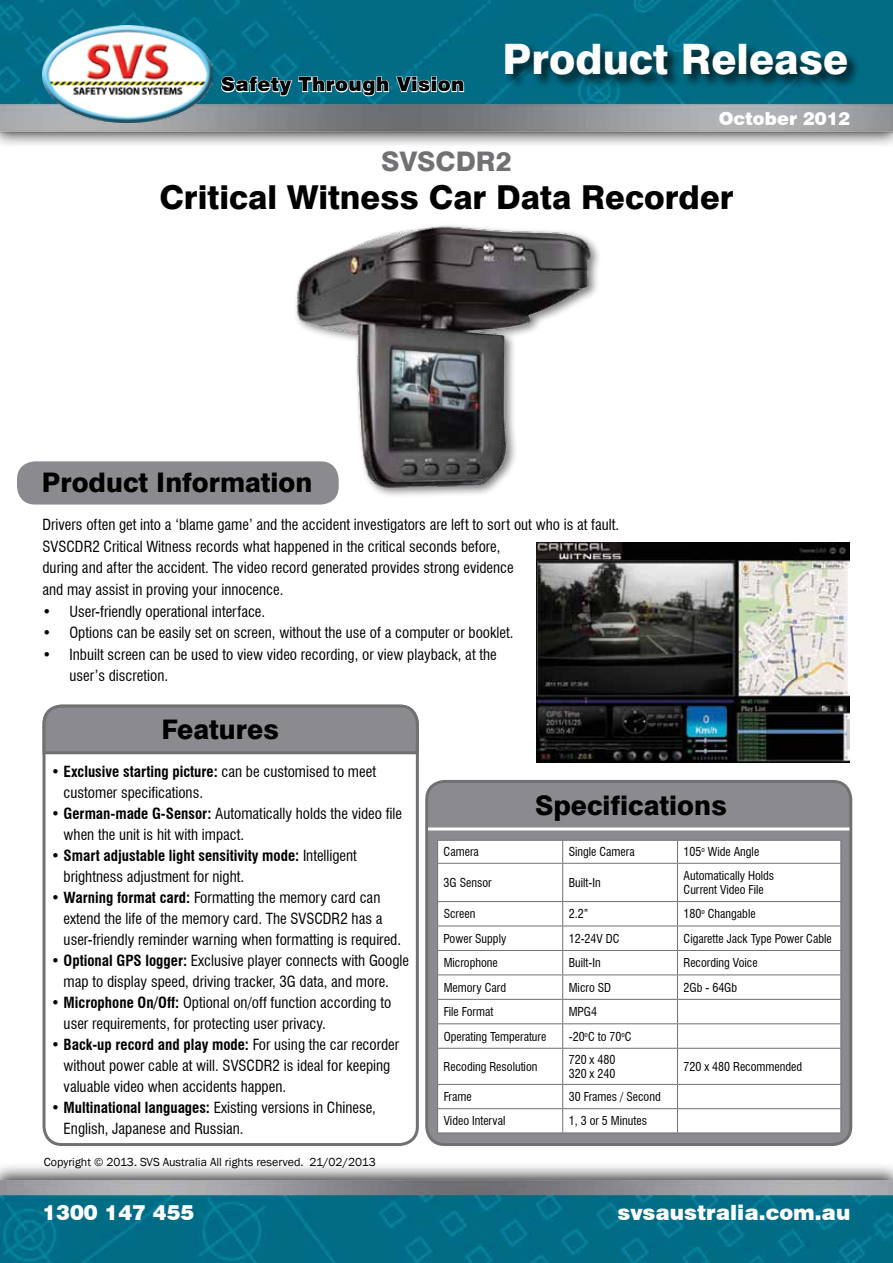
<style>
.page{position:relative;width:893px;height:1263px;background:#fff}
.page>*{position:absolute;margin:0;border:0;box-sizing:border-box;transform-origin:0 0}
.t1{font:800 42px "Swiss 721 BT";color:#fff}
.t2{font:800 33px "Swiss 721 BT";color:#000}
.t3{font:800 27px "Swiss 721 BT";color:#000}
.t4{font:800 27px "Swiss 721 BT";color:#717073}
.t5{font:900 21px "Swiss 721 BT";color:#fff}
.t6{font:900 19.5px "Swiss 721 BT";letter-spacing:.025em;color:#000}
.t7{font:900 18px "Swiss 721 BT";color:#fff}
.t8{font:condensed 15px/21px "Swiss 721 BT";color:#000}
.t9{font:condensed 12px/14.4px "Swiss 721 BT";color:#000}
.t10{font:12px "Franklin Gothic";color:#000}
.s1{font-weight:700}
</style>
<div class="page">
<div style="left:0;top:1161px;width:893px;height:102px;background:#000;opacity:.75"></div>
<img style="left:0;top:1180px;width:893px;height:83px">
<div style="left:0;top:0;width:893px;height:149px;background:#f7f7f7"></div>
<img style="left:0;top:0;width:893px;height:143px">
<img style="left:43px;top:26px;width:170px;height:96px">
<div style="left:503px;top:42px;width:358px;height:47px;background:#000;opacity:.75"></div>
<svg style="left:220px;top:75px;width:245px;height:22px"></svg>
<div style="left:43px;top:705px;width:376px;height:441px;border:3px solid #717073;border-radius:18px"></div>
<svg style="left:42px;top:704px;width:377px;height:52px;background:#8d8c8f"></svg>
<div style="left:427px;top:781px;width:424px;height:363px;background:#8b8a8e;border-radius:18px"></div>
<div style="left:425px;top:780px;width:427px;height:366px;border:3px solid #717073;border-radius:18px"></div>
<hr style="left:428px;top:827px;width:421px;height:3px;background:#fff">
<div style="left:17px;top:461px;width:322px;height:43px;background:#8b8a8e;border-radius:18px"></div>
<div style="left:293px;top:222px;width:309px;height:276px;background:#000;opacity:.5"></div>
<img style="left:293px;top:223px;width:300px;height:267px">
<div style="left:438px;top:841px;width:402px;height:291px;background:#fff"></div>
<hr style="left:437px;top:840px;width:126px;height:1px;background:#717073">
<svg style="left:437px;top:841px;width:1px;height:22px"></svg>
<hr style="left:563px;top:840px;width:114px;height:1px;background:#717073">
<svg style="left:562px;top:841px;width:1px;height:22px"></svg>
<hr style="left:677px;top:840px;width:164px;height:1px;background:#717073">
<svg style="left:677px;top:841px;width:1px;height:22px"></svg>
<svg style="left:840px;top:841px;width:1px;height:22px"></svg>
<hr style="left:437px;top:863px;width:126px;height:1px;background:#717073">
<hr style="left:437px;top:864px;width:1px;height:37px;background:#717073">
<hr style="left:563px;top:863px;width:114px;height:1px;background:#717073">
<hr style="left:562px;top:864px;width:1px;height:37px;background:#717073">
<hr style="left:677px;top:863px;width:164px;height:1px;background:#717073">
<hr style="left:677px;top:864px;width:1px;height:37px;background:#717073">
<hr style="left:840px;top:864px;width:1px;height:37px;background:#717073">
<hr style="left:437px;top:901px;width:126px;height:1px;background:#717073">
<hr style="left:563px;top:901px;width:114px;height:1px;background:#717073">
<hr style="left:677px;top:901px;width:164px;height:1px;background:#717073">
<hr style="left:437px;top:926px;width:126px;height:1px;background:#717073">
<hr style="left:563px;top:926px;width:114px;height:1px;background:#717073">
<hr style="left:677px;top:926px;width:164px;height:1px;background:#717073">
<hr style="left:437px;top:950px;width:126px;height:1px;background:#717073">
<hr style="left:563px;top:950px;width:114px;height:1px;background:#717073">
<hr style="left:677px;top:950px;width:164px;height:1px;background:#717073">
<hr style="left:437px;top:974px;width:126px;height:1px;background:#717073">
<hr style="left:563px;top:974px;width:114px;height:1px;background:#717073">
<hr style="left:677px;top:974px;width:164px;height:1px;background:#717073">
<hr style="left:437px;top:999px;width:126px;height:1px;background:#717073">
<hr style="left:563px;top:999px;width:114px;height:1px;background:#717073">
<hr style="left:677px;top:999px;width:164px;height:1px;background:#717073">
<hr style="left:437px;top:1023px;width:126px;height:1px;background:#717073">
<svg style="left:437px;top:902px;width:1px;height:146px"></svg>
<hr style="left:563px;top:1023px;width:114px;height:1px;background:#717073">
<svg style="left:562px;top:902px;width:1px;height:146px"></svg>
<hr style="left:677px;top:1023px;width:164px;height:1px;background:#717073">
<svg style="left:677px;top:902px;width:1px;height:146px"></svg>
<svg style="left:840px;top:902px;width:1px;height:146px"></svg>
<hr style="left:437px;top:1048px;width:126px;height:1px;background:#717073">
<hr style="left:437px;top:1049px;width:1px;height:35px;background:#717073">
<hr style="left:563px;top:1048px;width:114px;height:1px;background:#717073">
<hr style="left:562px;top:1049px;width:1px;height:35px;background:#717073">
<hr style="left:677px;top:1048px;width:164px;height:1px;background:#717073">
<hr style="left:677px;top:1049px;width:1px;height:35px;background:#717073">
<hr style="left:840px;top:1049px;width:1px;height:35px;background:#717073">
<hr style="left:437px;top:1084px;width:126px;height:1px;background:#717073">
<hr style="left:563px;top:1084px;width:114px;height:1px;background:#717073">
<hr style="left:677px;top:1084px;width:164px;height:1px;background:#717073">
<hr style="left:437px;top:1108px;width:126px;height:1px;background:#717073">
<svg style="left:437px;top:1085px;width:1px;height:47px"></svg>
<hr style="left:563px;top:1108px;width:114px;height:1px;background:#717073">
<svg style="left:562px;top:1085px;width:1px;height:47px"></svg>
<hr style="left:677px;top:1108px;width:164px;height:1px;background:#717073">
<svg style="left:677px;top:1085px;width:1px;height:47px"></svg>
<svg style="left:840px;top:1085px;width:1px;height:47px"></svg>
<hr style="left:437px;top:1132px;width:126px;height:1px;background:#717073">
<hr style="left:563px;top:1132px;width:114px;height:1px;background:#717073">
<hr style="left:677px;top:1132px;width:164px;height:1px;background:#717073">
<img style="left:536px;top:542px;width:314px;height:221px">
<h3 class="t6" style="left:221px;top:73px;width:245px">Safety Through Vision</h3>
<h1 class="t1" style="left:503px;top:34px;width:347px">Product Release</h1>
<p class="t7" style="left:719px;top:108px;width:133px">October 2012</p>
<h3 class="t4" style="left:381px;top:145px;width:132px">SVSCDR2</h3>
<h2 class="t2" style="left:159px;top:177px;width:576px">Critical Witness Car Data Recorder</h2>
<h3 class="t3" style="left:42px;top:466px;width:272px">Product Information</h3>
<p class="t8" style="left:43px;top:514px;width:578px;line-height:21.6px">Drivers often get into a ‘blame game’ and the accident investigators are left to sort out who is at fault.<br>SVSCDR2 Critical Witness records what happened in the critical seconds before,<br>during and after the accident. The video record generated provides strong evidence<br>and may assist in proving your innocence.</p>
<p class="t8" style="left:43px;top:601px;width:224px">• User-friendly operational interface.</p>
<p class="t8" style="left:43px;top:622px;width:472px">• Options can be easily set on screen, without the use of a computer or booklet.</p>
<p class="t8" style="left:70px;top:643px;width:429px;line-height:21.6px;text-indent:-27px">• Inbuilt screen can be used to view video recording, or view playback, at the user’s discretion.</p>
<h3 class="t3" style="left:161px;top:713px;width:119px">Features</h3>
<p class="t8" style="left:64px;top:761px;width:314px;text-indent:-13px"><span class="s1">• Exclusive starting picture:</span> can be customised to meet customer specifications.</p>
<p class="t8" style="left:64px;top:803px;width:340px;text-indent:-13px"><span class="s1">• German-made G-Sensor:</span> Automatically holds the video file when the unit is hit with impact.</p>
<p class="t8" style="left:64px;top:845px;width:295px;text-indent:-13px"><span class="s1">• Smart adjustable light sensitivity mode:</span> Intelligent brightness adjustment for night.</p>
<p class="t8" style="left:64px;top:887px;width:339px;text-indent:-13px"><span class="s1">• Warning format card:</span> Formatting the memory card can extend the life of the memory card. The SVSCDR2 has a user-friendly reminder warning when formatting is required.</p>
<p class="t8" style="left:51px;top:950px;width:360px;text-align:center"><span class="s1">• Optional GPS logger:</span> Exclusive player connects with Google map to display speed, driving tracker, 3G data, and more.</p>
<p class="t8" style="left:64px;top:992px;width:329px;text-indent:-13px"><span class="s1">• Microphone On/Off:</span> Optional on/off function according to user requirements, for protecting user privacy.</p>
<p class="t8" style="left:64px;top:1034px;width:337px;text-indent:-13px"><span class="s1">• Back-up record and play mode:</span> For using the car recorder without power cable at will. SVSCDR2 is ideal for keeping valuable video when accidents happen.</p>
<p class="t8" style="left:64px;top:1097px;width:314px;text-indent:-13px"><span class="s1">• Multinational languages:</span> Existing versions in Chinese,<br>English, Japanese and Russian.</p>
<p class="t10" style="left:44px;top:1155px;width:333px">Copyright © 2013. SVS Australia All rights reserved. 21/02/2013</p>
<h3 class="t3" style="left:535px;top:789px;width:193px">Specifications</h3>
<p class="t9" style="left:444px;top:845px;width:37px">Camera</p>
<p class="t9" style="left:569px;top:845px;width:67px">Single Camera</p>
<p class="t9" style="left:683px;top:845px;width:77px">105<sup>o</sup> Wide Angle</p>
<p class="t9" style="left:444px;top:875px;width:50px">3G Sensor</p>
<p class="t9" style="left:569px;top:875px;width:34px">Built-In</p>
<p class="t9" style="left:683px;top:868px;width:92px">Automatically Holds<br>Current Video File</p>
<p class="t9" style="left:444px;top:907px;width:33px">Screen</p>
<p class="t9" style="left:569px;top:907px;width:21px">2.2”</p>
<p class="t9" style="left:684px;top:907px;width:74px">180<sup>o</sup> Changable</p>
<p class="t9" style="left:444px;top:931px;width:64px">Power Supply</p>
<p class="t9" style="left:569px;top:931px;width:52px">12-24V DC</p>
<p class="t9" style="left:683px;top:931px;width:150px">Cigarette Jack Type Power Cable</p>
<p class="t9" style="left:444px;top:956px;width:56px">Microphone</p>
<p class="t9" style="left:569px;top:956px;width:34px">Built-In</p>
<p class="t9" style="left:684px;top:956px;width:76px">Recording Voice</p>
<p class="t9" style="left:444px;top:980px;width:64px">Memory Card</p>
<p class="t9" style="left:569px;top:980px;width:44px">Micro SD</p>
<p class="t9" style="left:684px;top:980px;width:55px">2Gb - 64Gb</p>
<p class="t9" style="left:444px;top:1004px;width:51px">File Format</p>
<p class="t9" style="left:569px;top:1004px;width:30px">MPG4</p>
<p class="t9" style="left:444px;top:1029px;width:104px">Operating Temperature</p>
<p class="t9" style="left:569px;top:1029px;width:64px">-20<sup>o</sup>C to 70<sup>o</sup>C</p>
<p class="t9" style="left:444px;top:1059px;width:95px">Recoding Resolution</p>
<p class="t9" style="left:569px;top:1052px;width:48px">720 x 480<br>320 x 240</p>
<p class="t9" style="left:683px;top:1059px;width:120px">720 x 480 Recommended</p>
<p class="t9" style="left:444px;top:1089px;width:30px">Frame</p>
<p class="t9" style="left:569px;top:1089px;width:94px">30 Frames / Second</p>
<p class="t9" style="left:444px;top:1114px;width:63px">Video Interval</p>
<p class="t9" style="left:569px;top:1114px;width:80px">1, 3 or 5 Minutes</p>
<h3 class="t5" style="left:43px;top:1200px;width:153px">1300 147 455</h3>
<h3 class="t5" style="left:617px;top:1200px;width:234px">svsaustralia.com.au</h3>
</div>
